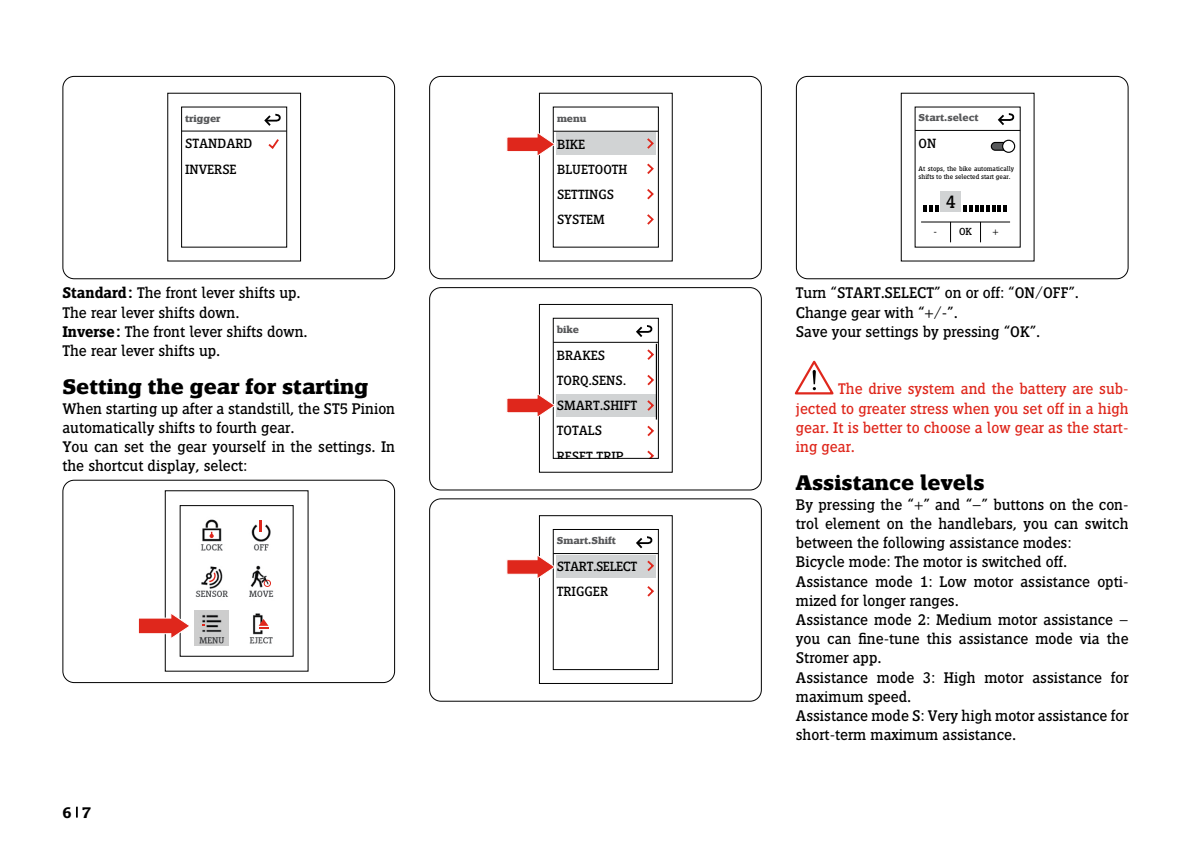
<style>
.page{position:relative;width:1191px;height:842px;background:#fff}
.page>*{position:absolute;margin:0;border:0;box-sizing:border-box;transform-origin:0 0}
.t1{font:700 22px "Siseriff LT Std";color:#000}
.t2{font:18.6px "Siseriff LT Std";color:#000}
.t3{font:16px/19.2px "Siseriff LT Std";color:#000}
.t4{font:16px/19.2px "Siseriff LT Std";color:#df271c;text-align:justify}
.t5{font:600 16px "Siseriff LT Std";color:#000}
.t6{font:14px/25.2px "Siseriff LT Std";color:#000}
.t7{font:14px/25.2px "Siseriff LT Std";letter-spacing:-.025em;color:#000}
.t8{font:13.8px/25.2px "Siseriff LT Std";color:#000}
.t9{font:10.6px "Siseriff LT Std";color:#000}
.t10{font:700 10.4px "Siseriff LT Std";color:#58595b}
.t11{font:7px/8.4px "Siseriff LT Std";color:#000}
.s1{font-weight:600}
</style>
<div class="page">
<svg style="left:76px;top:807px;width:2px;height:10px"></svg>
<svg style="left:268px;top:139px;width:11px;height:10px"></svg>
<hr style="left:182px;top:131px;width:105px;height:1px;background:#000">
<svg style="left:264px;top:113px;width:17px;height:13px"></svg>
<div style="left:181px;top:107px;width:106px;height:141px;border:1px solid #000"></div>
<div style="left:62px;top:76px;width:333px;height:203px;border:1px solid #000;border-radius:11px"></div>
<img style="left:194px;top:519px;width:80px;height:127px">
<svg style="left:209px;top:534px;width:5px;height:4px"></svg>
<svg style="left:259px;top:520px;width:3px;height:12px"></svg>
<svg style="left:208px;top:571px;width:8px;height:12px"></svg>
<div style="left:264px;top:580px;width:7px;height:7px;border:1px solid #df271c;border-radius:50%"></div>
<svg style="left:259px;top:619px;width:10px;height:9px"></svg>
<svg style="left:195px;top:610px;width:34px;height:35px"></svg>
<svg style="left:138px;top:612px;width:51px;height:28px"></svg>
<div style="left:62px;top:480px;width:333px;height:203px;border:1px solid #000;border-radius:11px"></div>
<div style="left:553px;top:107px;width:106px;height:141px;border:1px solid #000"></div>
<div style="left:556px;top:132px;width:99px;height:23px;background:#d1d3d4"></div>
<hr style="left:553px;top:131px;width:105px;height:1px;background:#000">
<svg style="left:647px;top:138px;width:7px;height:11px"></svg>
<svg style="left:647px;top:163px;width:7px;height:11px"></svg>
<svg style="left:647px;top:189px;width:7px;height:11px"></svg>
<svg style="left:647px;top:214px;width:7px;height:11px"></svg>
<svg style="left:507px;top:131px;width:48px;height:26px"></svg>
<div style="left:429px;top:76px;width:333px;height:203px;border:1px solid #000;border-radius:11px"></div>
<div style="left:539px;top:304px;width:133px;height:169px;border:1px solid #000"></div>
<div style="left:555px;top:394px;width:100px;height:23px;background:#d1d3d4"></div>
<hr style="left:553px;top:342px;width:105px;height:1px;background:#000">
<svg style="left:647px;top:349px;width:7px;height:11px"></svg>
<svg style="left:647px;top:375px;width:7px;height:11px"></svg>
<svg style="left:647px;top:400px;width:7px;height:11px"></svg>
<svg style="left:647px;top:425px;width:7px;height:12px"></svg>
<svg style="left:647px;top:450px;width:7px;height:7px"></svg>
<svg style="left:636px;top:325px;width:17px;height:12px"></svg>
<hr style="left:656px;top:344px;width:1px;height:76px;background:#000">
<div style="left:553px;top:318px;width:106px;height:141px;border:1px solid #000"></div>
<svg style="left:507px;top:392px;width:48px;height:26px"></svg>
<div style="left:429px;top:287px;width:333px;height:203px;border:1px solid #000;border-radius:11px"></div>
<div style="left:539px;top:515px;width:133px;height:169px;border:1px solid #000"></div>
<div style="left:555px;top:555px;width:100px;height:23px;background:#d1d3d4"></div>
<hr style="left:553px;top:553px;width:105px;height:1px;background:#000">
<svg style="left:647px;top:560px;width:7px;height:11px"></svg>
<svg style="left:647px;top:586px;width:7px;height:11px"></svg>
<svg style="left:636px;top:536px;width:17px;height:13px"></svg>
<div style="left:553px;top:529px;width:106px;height:141px;border:1px solid #000"></div>
<svg style="left:507px;top:554px;width:48px;height:26px"></svg>
<div style="left:429px;top:498px;width:333px;height:204px;border:1px solid #000;border-radius:11px"></div>
<div style="left:940px;top:191px;width:21px;height:21px;background:#d1d3d4"></div>
<hr style="left:915px;top:130px;width:105px;height:1px;background:#000">
<hr style="left:921px;top:222px;width:89px;height:1px;background:#000">
<svg style="left:980px;top:223px;width:1px;height:19px"></svg>
<svg style="left:950px;top:223px;width:1px;height:19px"></svg>
<svg style="left:997px;top:113px;width:18px;height:13px"></svg>
<svg style="left:923px;top:205px;width:15px;height:7px"></svg>
<svg style="left:963px;top:205px;width:43px;height:7px"></svg>
<div style="left:991px;top:142px;width:17px;height:8px;background:#58595b;border-radius:4px"></div>
<div style="left:990px;top:142px;width:19px;height:9px;border:1px solid #000;border-radius:4px"></div>
<div style="left:1002px;top:140px;width:12px;height:12px;background:#fff;border-radius:50%"></div>
<div style="left:1002px;top:140px;width:13px;height:13px;border:1px solid #000;border-radius:50%"></div>
<div style="left:796px;top:76px;width:332px;height:203px;border:1px solid #000;border-radius:11px"></div>
<svg style="left:794px;top:360px;width:40px;height:35px"></svg>
<p class="t10" style="left:185px;top:113px;width:37px">trigger</p>
<p class="t6" style="left:185px;top:131px;width:69px">STANDARD<br>INVERSE</p>
<p class="t3" style="left:62px;top:283px;width:246px"><span class="s1">Standard:</span> The front lever shifts up.<br>The rear lever shifts down.<br><span class="s1">Inverse:</span> The front lever shifts down.<br>The rear lever shifts up.</p>
<h1 class="t1" style="left:62px;top:375px;width:307px">Setting the gear for starting</h1>
<p class="t3" style="left:62px;top:399px;width:334px">When starting up after a standstill, the ST5 Pinion automatically shifts to fourth gear.<br>You can set the gear yourself in the settings. In the shortcut display, select:</p>
<p class="t5" style="left:62px;top:803px;width:30px">6 7</p>
<p class="t10" style="left:557px;top:113px;width:31px">menu</p>
<p class="t8" style="left:557px;top:131px;width:72px">BIKE<br>BLUETOOTH<br>SETTINGS<br>SYSTEM</p>
<p class="t10" style="left:557px;top:324px;width:24px">bike</p>
<p class="t6" style="left:557px;top:342px;width:82px">BRAKES<br>TORQ.SENS.<br>SMART.SHIFT<br>TOTALS<br>RESET TRIP</p>
<p class="t10" style="left:557px;top:535px;width:61px">Smart.Shift</p>
<p class="t7" style="left:557px;top:553px;width:82px">START.SELECT<br>TRIGGER</p>
<p class="t10" style="left:918px;top:112px;width:61px">Start.select</p>
<p class="t6" style="left:918px;top:130px;width:19px">ON</p>
<p class="t11" style="left:918px;top:164px;width:97px">At stops, the bike automatically shifts to the selected start gear.</p>
<p class="t2" style="left:946px;top:192px;width:11px">4</p>
<p class="t9" style="left:959px;top:226px;width:15px">OK</p>
<p class="t9" style="left:933px;top:226px;width:5px">-</p>
<p class="t9" style="left:992px;top:226px;width:8px">+</p>
<p class="t3" style="left:796px;top:283px;width:284px">Turn “START.SELECT” on or off: “ON/OFF”.<br>Change gear with “+/-”.<br>Save your settings by pressing “OK”.</p>
<p class="t4" style="left:796px;top:379px;width:334px;text-indent:42px">The drive system and the battery are sub&shy;jected to greater stress when you set off in a high gear. It is better to choose a low gear as the start&shy;ing gear.</p>
<h1 class="t1" style="left:796px;top:471px;width:190px">Assistance levels</h1>
<p class="t3" style="left:796px;top:495px;width:334px">By pressing the “+” and “–” buttons on the con&shy;trol element on the handlebars, you can switch between the following assistance modes:<br>Bicycle mode: The motor is switched off.<br>Assistance mode 1: Low motor assistance opti&shy;mized for longer ranges.<br>Assistance mode 2: Medium motor assistance – you can fine-tune this assistance mode via the Stromer app.<br>Assistance mode 3: High motor assistance for maximum speed.<br>Assistance mode S: Very high motor assistance for short-term maximum assistance.</p>
</div>
